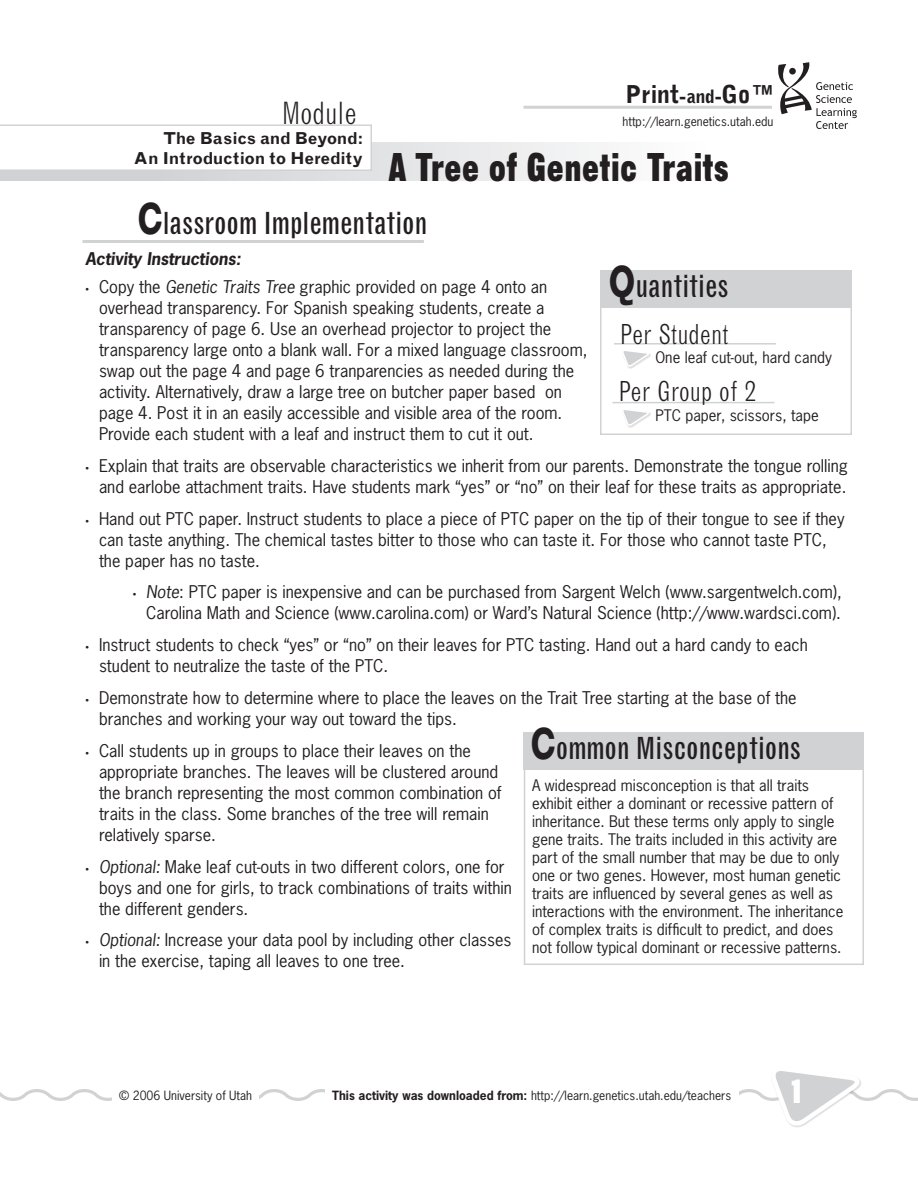
<style>
.page{position:relative;width:918px;height:1188px;background:#fff}
.page>*{position:absolute;margin:0;border:0;box-sizing:border-box;transform-origin:0 0}
.Activity_Title_-_Sub{font:39px "Gothic Thirteen Std";letter-spacing:.01em;color:#231f20}
.t1{font:900 condensed 33px "Flyer LT Std";color:#fff}
.t2{font:condensed 30px "Grotesque MT Std";color:#231f20}
.t3{font:300 condensed 30px "Grotesque MT Std";color:#231f20}
.t4{font:300 condensed 27px "Grotesque MT Std";color:#231f20}
.t5{font:900 24px "Grotesque MT Std";letter-spacing:-.01em;color:#231f20}
.Bulleted_List_1{font:16.5px/21px "News Gothic Std";color:#231f20}
.t6{font:700 16.5px "Grotesque MT Std";color:#231f20}
.Body_Text_Header{font:italic 700 16.5px "News Gothic Std";color:#231f20}
.t7{font:700 16.5px "Grotesque MT Std";letter-spacing:-.025em;color:#231f20}
.Small_Box_Text{font:15px/18px "News Gothic Std";color:#231f20}
.Paragraph_Style_10{font:15px "News Gothic Std";color:#231f20}
.Body_Text{font:12px "News Gothic Std";color:#231f20}
.s1{font-size:18px}
.s2{font-weight:700;font-stretch:expanded;font-size:45px}
.s3{font-family:"Myriad Pro";font-weight:300;font-stretch:condensed;font-size:15px}
.s4{font-style:italic}
.s5{font-weight:700}
</style>
<div class="page">
<div style="left:0;top:142px;width:918px;height:39px;background:linear-gradient(to right,#caccce,#fff)"></div>
<svg style="left:0;top:1071px;width:918px;height:56px"></svg>
<hr style="left:524px;top:106px;width:248px;height:3px;background:#d1d2d4">
<svg style="left:0;top:124px;width:372px;height:47px"></svg>
<svg style="left:778px;top:62px;width:79px;height:67px"></svg>
<hr style="left:82px;top:240px;width:342px;height:3px;background:#d1d2d4">
<div style="left:523px;top:732px;width:341px;height:37px;background:#d1d2d4"></div>
<div style="left:524px;top:764px;width:340px;height:201px;border:2px solid #d1d2d4"></div>
<div style="left:600px;top:270px;width:252px;height:38px;background:#d1d2d4"></div>
<div style="left:600px;top:303px;width:252px;height:132px;border:2px solid #d1d2d4"></div>
<hr style="left:612px;top:402px;width:162px;height:1px;background:#d1d2d4">
<hr style="left:614px;top:343px;width:162px;height:2px;background:#d1d2d4">
<svg style="left:623px;top:351px;width:27px;height:17px"></svg>
<div style="left:622px;top:409px;width:35px;height:25px;background:#fff"></div>
<svg style="left:623px;top:410px;width:27px;height:17px"></svg>
<p class="t3" style="left:282px;top:95px;width:77px">Module</p>
<p class="t7" style="left:163px;top:128px;width:201px">The Basics and Beyond:</p>
<p class="t6" style="left:134px;top:148px;width:231px">An Introduction to Heredity</p>
<p class="t5" style="left:626px;top:79px;width:150px">Print<span class="s1">-and-</span>Go™</p>
<p class="Body_Text" style="left:622px;top:114px;width:153px">http://learn.genetics.utah.edu</p>
<p class="Activity_Title_-_Sub" style="left:389px;top:143px;width:342px">A Tree of Genetic Traits</p>
<p class="t2" style="left:137px;top:206px;width:291px"><span class="s2">C</span>lassroom Implementation</p>
<p class="Body_Text_Header" style="left:86px;top:248px;width:157px">Activity Instructions:</p>
<p class="Bulleted_List_1" style="left:99px;top:276px;width:490px;text-indent:-14px"><span class="s3">•</span> Copy the <span class="s4">Genetic Traits Tree</span> graphic provided on page 4 onto an overhead transparency. For Spanish speaking students, create a transparency of page 6. Use an overhead projector to project the transparency large onto a blank wall. For a mixed language classroom, swap out the page 4 and page 6 tranparencies as needed during the activity. Alternatively, draw a large tree on butcher paper based on page 4. Post it in an easily accessible and visible area of the room.<br>Provide each student with a leaf and instruct them to cut it out.</p>
<p class="Bulleted_List_1" style="left:86px;top:455px;width:764px;text-align:right"><span class="s3">•</span> Explain that traits are observable characteristics we inherit from our parents. Demonstrate the tongue rolling and earlobe attachment traits. Have students mark “yes” or “no” on their leaf for these traits as appropriate.</p>
<p class="Bulleted_List_1" style="left:99px;top:508px;width:747px;text-indent:-14px"><span class="s3">•</span> Hand out PTC paper. Instruct students to place a piece of PTC paper on the tip of their tongue to see if they can taste anything. The chemical tastes bitter to those who can taste it. For those who cannot taste PTC, the paper has no taste.</p>
<p class="Bulleted_List_1" style="left:133px;top:582px;width:711px;text-align:right"><span class="s3">•</span> <span class="s4">Note</span>: PTC paper is inexpensive and can be purchased from Sargent Welch (www.sargentwelch.com),<br>Carolina Math and Science (www.carolina.com) or Ward’s Natural Science (http://www.wardsci.com).</p>
<p class="Bulleted_List_1" style="left:99px;top:634px;width:710px;text-indent:-14px"><span class="s3">•</span> Instruct students to check “yes” or “no” on their leaves for PTC tasting. Hand out a hard candy to each student to neutralize the taste of the PTC.</p>
<p class="Bulleted_List_1" style="left:99px;top:687px;width:699px;text-indent:-14px"><span class="s3">•</span> Demonstrate how to determine where to place the leaves on the Trait Tree starting at the base of the branches and working your way out toward the tips.</p>
<p class="Bulleted_List_1" style="left:99px;top:740px;width:404px;text-indent:-14px"><span class="s3">•</span> Call students up in groups to place their leaves on the appropriate branches. The leaves will be clustered around the branch representing the most common combination of traits in the class. Some branches of the tree will remain relatively sparse.</p>
<p class="Bulleted_List_1" style="left:99px;top:856px;width:414px;text-indent:-14px"><span class="s3">•</span> <span class="s4">Optional:</span> Make leaf cut-outs in two different colors, one for boys and one for girls, to track combinations of traits within the different genders.</p>
<p class="Bulleted_List_1" style="left:99px;top:930px;width:414px;text-indent:-14px"><span class="s3">•</span> <span class="s4">Optional:</span> Increase your data pool by including other classes in the exercise, taping all leaves to one tree.</p>
<p class="t2" style="left:609px;top:269px;width:122px"><span class="s2">Q</span>uantities</p>
<p class="t4" style="left:620px;top:317px;width:110px">Per Student</p>
<p class="Paragraph_Style_10" style="left:656px;top:348px;width:178px">One leaf cut-out, hard candy</p>
<p class="t4" style="left:618px;top:375px;width:140px">Per Group of 2</p>
<p class="Paragraph_Style_10" style="left:656px;top:406px;width:165px">PTC paper, scissors, tape</p>
<p class="t2" style="left:531px;top:731px;width:272px"><span class="s2">C</span>ommon Misconceptions</p>
<p class="Small_Box_Text" style="left:532px;top:776px;width:313px">A widespread misconception is that all traits exhibit either a dominant or recessive pattern of inheritance. But these terms only apply to single gene traits. The traits included in this activity are part of the small number that may be due to only one or two genes. However, most human genetic traits are influenced by several genes as well as interactions with the environment. The inheritance of complex traits is difficult to predict, and does not follow typical dominant or recessive patterns.</p>
<p class="Body_Text" style="left:119px;top:1087px;width:134px">© 2006 University of Utah</p>
<p class="Body_Text" style="left:332px;top:1088px;width:400px"><span class="s5">This activity was downloaded from:</span> http://learn.genetics.utah.edu/teachers</p>
<p class="t1" style="left:792px;top:1072px;width:11px">1</p>
</div>
